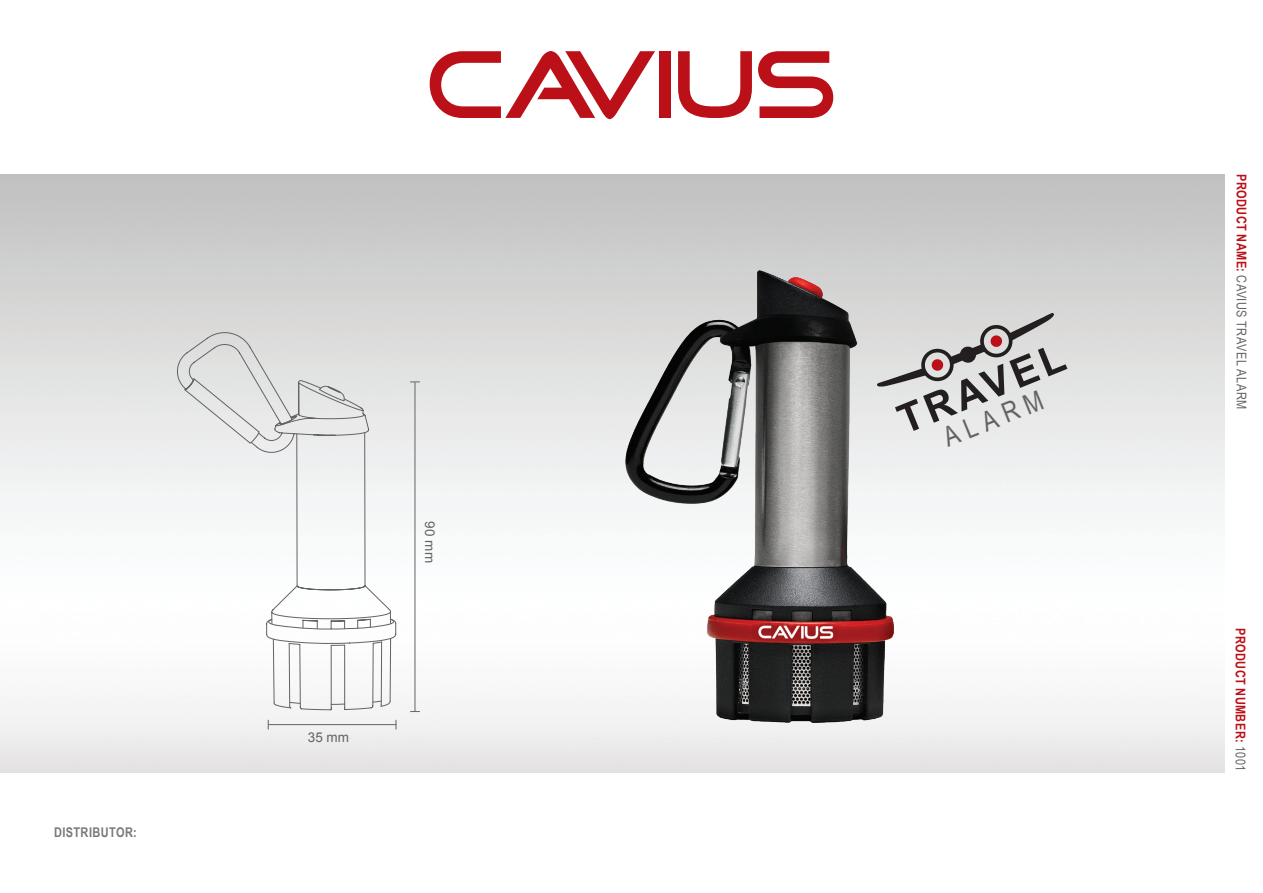
<style>
.page{position:relative;width:1263px;height:893px;background:#fff}
.page>*{position:absolute;margin:0;border:0;box-sizing:border-box;transform-origin:0 0}
.t1{font:700 40.35px "Arial";color:#231f20}
.t2{font:27.45px "Arial Narrow";color:#636366}
.t3{font:13.5px "Arial";letter-spacing:.01em;color:#636366}
.t4{font:13.35px "Arial Narrow";letter-spacing:.035em;color:#636366}
.t5{font:700 13.35px "Arial Narrow";letter-spacing:.03em;color:#bb1018}
.t6{font:700 13.35px "Arial Narrow";letter-spacing:.03em;color:#76787b}
.s1{font-weight:700;color:#bb1018}
.s2{font-weight:400;color:#636366}
</style>
<div class="page">
<img style="left:0;top:174px;width:1225px;height:599px">
<svg style="left:430px;top:51px;width:225px;height:68px"></svg>
<div style="left:659px;top:51px;width:11px;height:67px;background:#bb1018"></div>
<svg style="left:678px;top:51px;width:74px;height:67px"></svg>
<svg style="left:758px;top:51px;width:75px;height:67px"></svg>
<hr style="left:268px;top:724px;width:128px;height:1px;background:#636366">
<hr style="left:414px;top:382px;width:1px;height:330px;background:#636366">
<svg style="left:177px;top:332px;width:219px;height:377px"></svg>
<svg style="left:289px;top:707px;width:12px;height:2px"></svg>
<svg style="left:185px;top:337px;width:209px;height:370px"></svg>
<svg style="left:893px;top:313px;width:161px;height:74px;background:#c5c2c2"></svg>
<img style="left:625px;top:270px;width:268px;height:452px">
<p class="t6" style="left:54px;top:823px;width:84px">DISTRIBUTOR:</p>
<p class="t3" style="left:308px;top:729px;width:43px">35 mm</p>
<p class="t3" style="left:439px;top:521px;width:43px;rotate:90deg">90 mm</p>
<h1 class="t1" style="left:890px;top:397px;width:178px;rotate:-22deg">TRAVEL</h1>
<h2 class="t2" style="left:937px;top:419px;width:107px;rotate:-22deg">ALARM</h2>
<p class="t4" style="left:1251px;top:174px;width:236px;rotate:90deg"><span class="s1">PRODUCT NAME:</span> CAVIUS TRAVEL ALARM</p>
<p class="t5" style="left:1250px;top:628px;width:144px;rotate:90deg">PRODUCT NUMBER: <span class="s2">1001</span></p>
</div>
